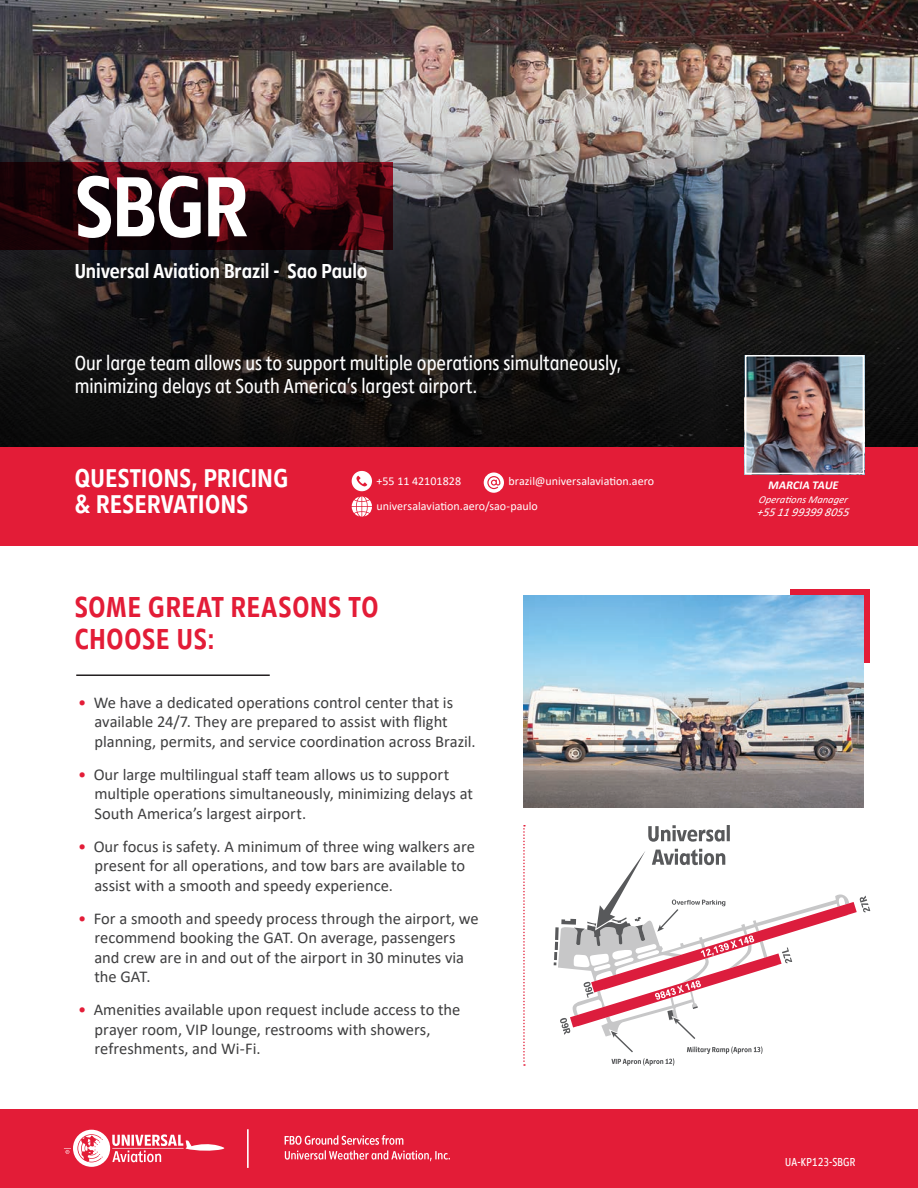
<style>
.page{position:relative;width:918px;height:1188px;background:#fff}
.page>*{position:absolute;margin:0;border:0;box-sizing:border-box;transform-origin:0 0}
.t1{font:88.35px "Diamanti Cond EF";color:#fff}
.t2{font:30px/31.5px "Diamanti Cond EF";letter-spacing:.025em;color:#e31c37}
.t3{font:26.7px/25.3px "Diamanti Cond EF";letter-spacing:.02em;color:#fff}
.t4{font:300 21px/22.5px "Diamanti Cond EF";color:#fff}
.t5{font:21px "Diamanti Cond EF";color:#fff}
.t6{font:16.5px/19.5px "Calibri";color:#3e3e3f}
.t7{font:12px/25.5px "Calibri";color:#fff}
.t8{font:italic 12px "Calibri";color:#fff}
.t9{font:300 12px "Diamanti Cond EF";letter-spacing:.01em;color:#fff}
.t10{font:italic 700 12px "Calibri";color:#fff}
.t11{font:italic 10.5px "Calibri";color:#fff}
.s1{color:#e31d38}
</style>
<div class="page">
<div style="left:0;top:1109px;width:918px;height:79px;background:#e31c37"></div>
<svg style="left:64px;top:1129px;width:386px;height:39px"></svg>
<div style="left:0;top:442px;width:918px;height:104px;background:#e31c37"></div>
<div style="left:790px;top:589px;width:80px;height:73px;background:#e31c37"></div>
<hr style="left:76px;top:674px;width:194px;height:2px;background:#231f20">
<svg style="left:523px;top:825px;width:2px;height:241px"></svg>
<img style="left:523px;top:596px;width:341px;height:212px">
<img style="left:0;top:0;width:918px;height:447px">
<svg style="left:0;top:162px;width:393px;height:88px;background:#36060d"></svg>
<svg style="left:484px;top:472px;width:20px;height:21px"></svg>
<svg style="left:351px;top:470px;width:21px;height:47px"></svg>
<img style="left:748px;top:358px;width:113px;height:113px">
<div style="left:745px;top:355px;width:119px;height:119px;border:2px solid #fff"></div>
<svg style="left:554px;top:825px;width:316px;height:241px"></svg>
<svg style="left:558px;top:894px;width:299px;height:143px"></svg>
<h1 class="t1" style="left:75px;top:157px;width:175px">SBGR</h1>
<p class="t5" style="left:75px;top:259px;width:294px">Universal Aviation Brazil - Sao Paulo</p>
<p class="t4" style="left:75px;top:352px;width:548px">Our large team allows us to support multiple operations simultaneously, minimizing delays at South America’s largest airport.</p>
<h3 class="t3" style="left:75px;top:466px;width:215px">QUESTIONS, PRICING &amp; RESERVATIONS</h3>
<p class="t7" style="left:377px;top:468px;width:163px">+55 11 42101828 universalaviation.aero/sao-paulo</p>
<p class="t7" style="left:509px;top:468px;width:147px">brazil@universalaviation.aero</p>
<p class="t10" style="left:768px;top:477px;width:75px">MARCIA TAUE</p>
<p class="t11" style="left:758px;top:492px;width:93px">OperationsManager</p>
<p class="t8" style="left:757px;top:504px;width:96px">+55 11 99399 8055</p>
<h2 class="t2" style="left:75px;top:592px;width:305px">SOME GREAT REASONS TO<br>CHOOSE US:</h2>
<p class="t6" style="left:94px;top:692px;width:383px;text-indent:-16px"><span class="s1">•</span> We have a dedicated operations control center that is available 24/7. They are prepared to assist with flight planning, permits, and service coordination across Brazil.</p>
<p class="t6" style="left:94px;top:764px;width:380px;text-indent:-16px"><span class="s1">•</span> Our large multilingual staff team allows us to support multiple operations simultaneously, minimizing delays at<br>South America’s largest airport.</p>
<p class="t6" style="left:94px;top:836px;width:382px;text-indent:-16px"><span class="s1">•</span> Our focus is safety. A minimum of three wing walkers are present for all operations, and tow bars are available to assist with a smooth and speedy experience.</p>
<p class="t6" style="left:94px;top:908px;width:386px;text-indent:-16px"><span class="s1">•</span> For a smooth and speedy process through the airport, we recommend booking the GAT. On average, passengers and crew are in and out of the airport in 30 minutes via the GAT.</p>
<p class="t6" style="left:94px;top:1000px;width:367px;text-indent:-16px"><span class="s1">•</span> Amenities available upon request include access to the prayer room, VIP lounge, restrooms with showers, refreshments, and Wi-Fi.</p>
<p class="t9" style="left:785px;top:1155px;width:72px">UA-KP123-SBGR</p>
</div>
